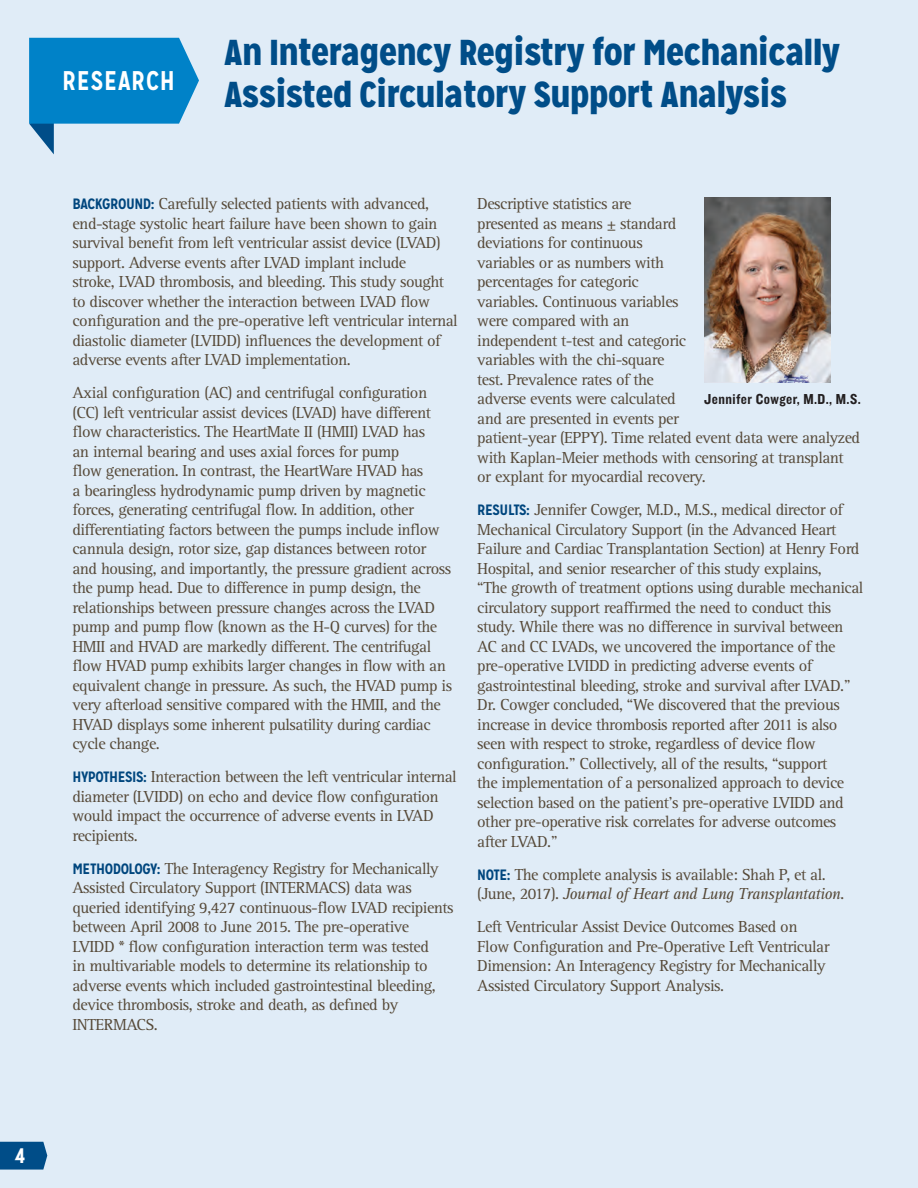
<style>
.page{position:relative;width:918px;height:1188px;background:#e0ecf7}
.page>*{position:absolute;margin:0;border:0;box-sizing:border-box;transform-origin:0 0}
.t1{font:900 36px/42px "Mission Gothic";letter-spacing:.01em;color:#004d88}
.t2{font:700 27px "Mission Gothic";letter-spacing:.03em;color:#fff;scale:.93 1}
.t3{font:700 21px "Mission Gothic";color:#fff}
.t4{font:16.5px/19.5px "Rotis Serif";letter-spacing:-.03em;color:#564938}
.t5{font:15px "Knockout HTF50 Welterweight";letter-spacing:.03em;color:#231f20}
.s1{font-family:"Mission Gothic";font-weight:700;font-size:15px;color:#00467e}
.s2{font-style:italic}
</style>
<div class="page">
<svg style="left:0;top:1142px;width:47px;height:27px"></svg>
<img style="left:704px;top:198px;width:126px;height:184px">
<svg style="left:29px;top:38px;width:170px;height:116px"></svg>
<p class="t2" style="left:62px;top:64px;width:123px">RESEARCH</p>
<p class="t1" style="left:225px;top:31px;width:617px">An Interagency Registry for Mechanically<br>Assisted Circulatory Support Analysis</p>
<p class="t4" style="left:72px;top:195px;width:387px"><span class="s1">BACKGROUND:</span> Carefully selected patients with advanced, end-stage systolic heart failure have been shown to gain survival benefit from left ventricular assist device (LVAD) support. Adverse events after LVAD implant include<br>stroke, LVAD thrombosis, and bleeding. This study sought to discover whether the interaction between LVAD flow configuration and the pre-operative left ventricular internal diastolic diameter (LVIDD) influences the development of adverse events after LVAD implementation.</p>
<p class="t4" style="left:72px;top:384px;width:381px">Axial configuration (AC) and centrifugal configuration (CC) left ventricular assist devices (LVAD) have different flow characteristics. The HeartMate II (HMII) LVAD has<br>an internal bearing and uses axial forces for pump<br>flow generation. In contrast, the HeartWare HVAD has<br>a bearingless hydrodynamic pump driven by magnetic forces, generating centrifugal flow. In addition, other differentiating factors between the pumps include inflow cannula design, rotor size, gap distances between rotor and housing, and importantly, the pressure gradient across the pump head. Due to difference in pump design, the relationships between pressure changes across the LVAD pump and pump flow (known as the H-Q curves) for the HMII and HVAD are markedly different. The centrifugal flow HVAD pump exhibits larger changes in flow with an equivalent change in pressure. As such, the HVAD pump is very afterload sensitive compared with the HMII, and the HVAD displays some inherent pulsatility during cardiac cycle change.</p>
<p class="t4" style="left:72px;top:768px;width:386px"><span class="s1">HYPOTHESIS:</span> Interaction between the left ventricular internal diameter (LVIDD) on echo and device flow configuration would impact the occurrence of adverse events in LVAD recipients.</p>
<p class="t4" style="left:72px;top:859px;width:383px"><span class="s1">METHODOLOGY:</span> The Interagency Registry for Mechanically Assisted Circulatory Support (INTERMACS) data was queried identifying 9,427 continuous-flow LVAD recipients between April 2008 to June 2015. The pre-operative LVIDD * flow configuration interaction term was tested<br>in multivariable models to determine its relationship to adverse events which included gastrointestinal bleeding, device thrombosis, stroke and death, as defined by INTERMACS.</p>
<p class="t4" style="left:477px;top:195px;width:384px">Descriptive statistics are<br>presented as means ± standard<br>deviations for continuous<br>variables or as numbers with<br>percentages for categoric<br>variables. Continuous variables<br>were compared with an<br>independent t-test and categoric<br>variables with the chi-square<br>test. Prevalence rates of the<br>adverse events were calculated<br>and are presented in events per<br>patient-year (EPPY). Time related event data were analyzed with Kaplan-Meier methods with censoring at transplant or explant for myocardial recovery.</p>
<p class="t4" style="left:477px;top:501px;width:388px"><span class="s1">RESULTS:</span> Jennifer Cowger, M.D., M.S., medical director of Mechanical Circulatory Support (in the Advanced Heart Failure and Cardiac Transplantation Section) at Henry Ford Hospital, and senior researcher of this study explains,<br>“The growth of treatment options using durable mechanical circulatory support reaffirmed the need to conduct this study. While there was no difference in survival between AC and CC LVADs, we uncovered the importance of the pre-operative LVIDD in predicting adverse events of gastrointestinal bleeding, stroke and survival after LVAD.” Dr. Cowger concluded, “We discovered that the previous increase in device thrombosis reported after 2011 is also seen with respect to stroke, regardless of device flow configuration.” Collectively, all of the results, “support<br>the implementation of a personalized approach to device selection based on the patient’s pre-operative LVIDD and other pre-operative risk correlates for adverse outcomes after LVAD.”</p>
<p class="t4" style="left:477px;top:865px;width:369px"><span class="s1">NOTE:</span> The complete analysis is available: Shah P, et al. (June, 2017). <span class="s2">Journal of Heart and Lung Transplantation.</span></p>
<p class="t4" style="left:477px;top:918px;width:354px">Left Ventricular Assist Device Outcomes Based on Flow Configuration and Pre-Operative Left Ventricular Dimension: An Interagency Registry for Mechanically Assisted Circulatory Support Analysis.</p>
<p class="t5" style="left:704px;top:391px;width:158px">Jennifer Cowger, M.D., M.S.</p>
<p class="t3" style="left:15px;top:1142px;width:12px">4</p>
</div>
